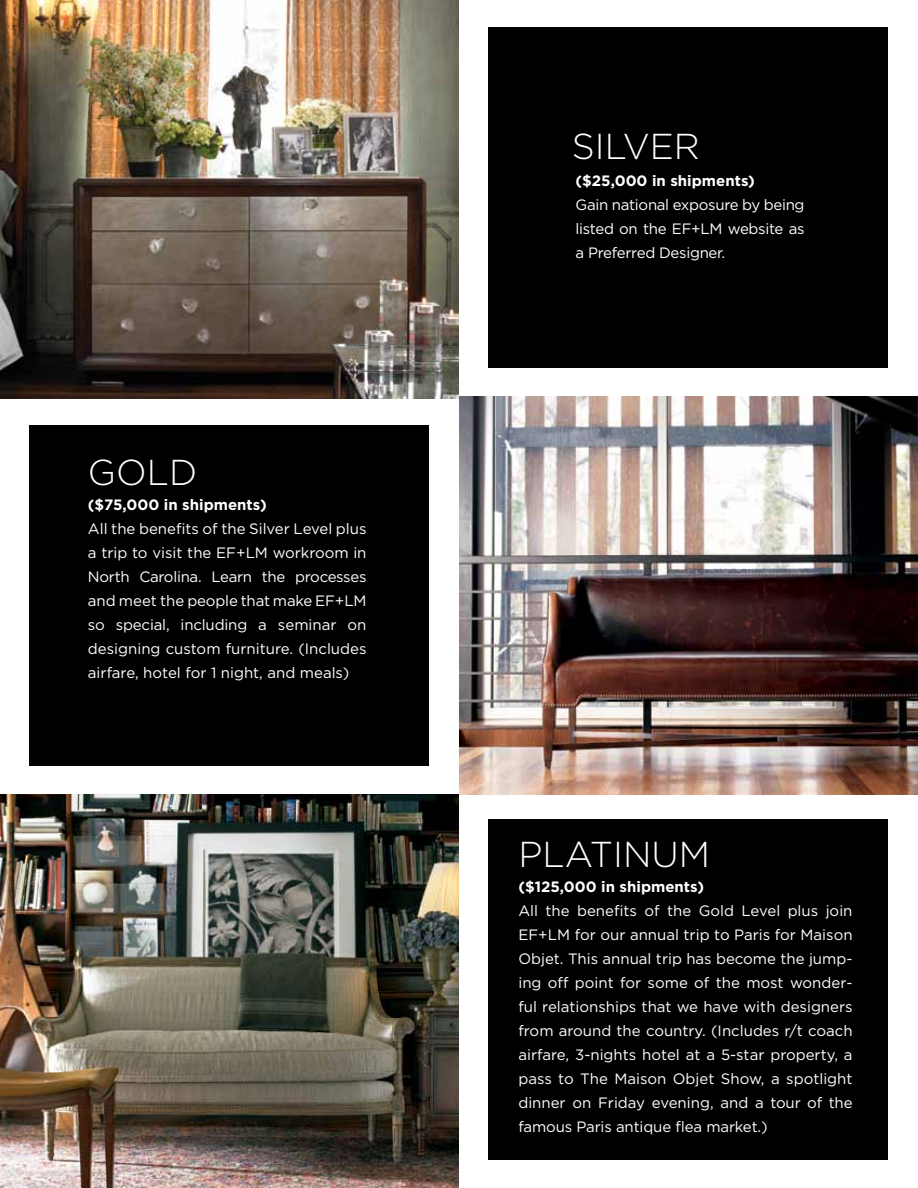
<style>
.page{position:relative;width:918px;height:1188px;background:#fff}
.page>*{position:absolute;margin:0;border:0;box-sizing:border-box;transform-origin:0 0}
.t1{font:300 36px "Gotham";color:#fff}
.t2{font:15px/24px "Gotham";letter-spacing:-.01em;color:#fff;text-align:justify}
.t3{font:700 15px "Gotham";color:#fff}
</style>
<div class="page">
<div style="left:488px;top:819px;width:399px;height:340px;background:#000"></div>
<div style="left:488px;top:27px;width:399px;height:340px;background:#000"></div>
<img style="left:0;top:0;width:458px;height:398px">
<img style="left:0;top:795px;width:458px;height:393px">
<img style="left:459px;top:397px;width:459px;height:397px">
<div style="left:29px;top:425px;width:399px;height:341px;background:#000"></div>
<h1 class="t1" style="left:88px;top:452px;width:111px">GOLD</h1>
<p class="t3" style="left:88px;top:496px;width:180px">($75,000 in shipments)</p>
<p class="t2" style="left:88px;top:516px;width:280px">All the benefits of the Silver Level plus a trip to visit the EF+LM workroom in North Carolina. Learn the processes and meet the people that make EF+LM so special, including a seminar on designing custom furniture. (Includes airfare, hotel for 1 night, and meals)</p>
<h1 class="t1" style="left:572px;top:127px;width:130px">SILVER</h1>
<p class="t3" style="left:576px;top:172px;width:181px">($25,000 in shipments)</p>
<p class="t2" style="left:576px;top:193px;width:231px">Gain national exposure by being listed on the EF+LM website as a Preferred Designer.</p>
<h1 class="t1" style="left:518px;top:834px;width:193px">PLATINUM</h1>
<p class="t3" style="left:518px;top:878px;width:187px">($125,000 in shipments)</p>
<p class="t2" style="left:518px;top:898px;width:336px">All the benefits of the Gold Level plus join EF+LM for our annual trip to Paris for Maison Objet. This annual trip has become the jump&shy;ing off point for some of the most wonder&shy;ful relationships that we have with designers from around the country. (Includes r/t coach airfare, 3-nights hotel at a 5-star property, a pass to The Maison Objet Show, a spotlight dinner on Friday evening, and a tour of the famous Paris antique flea market.)</p>
</div>
